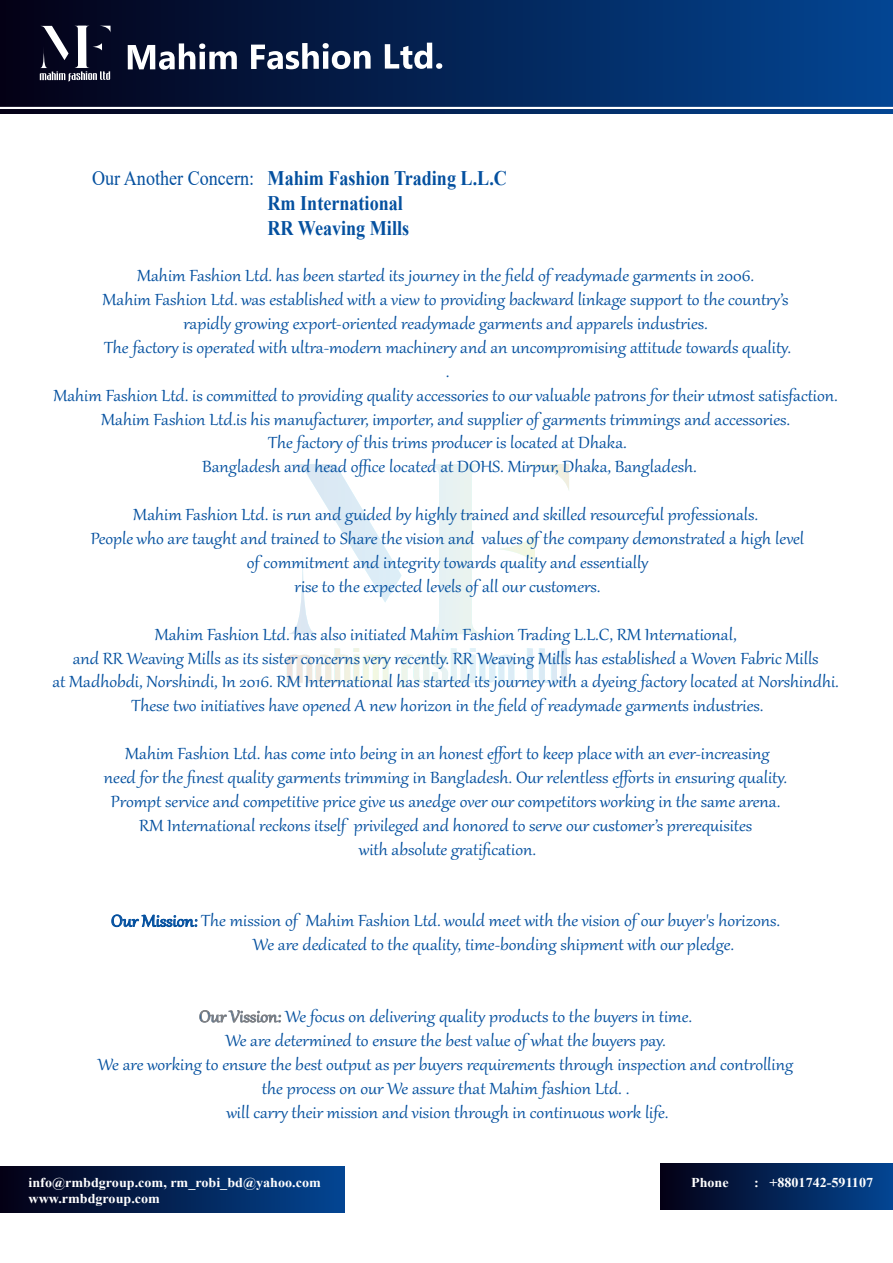
<style>
.page{position:relative;width:893px;height:1263px;background:#fff}
.page>*{position:absolute;margin:0;border:0;box-sizing:border-box;transform-origin:0 0}
.t1{font:700 20.7px/24.9px "Times New Roman";color:#04509f;scale:.87 1}
.t2{font:19.95px/23.9px "Gabriola";color:#04509f;text-align:center;scale:1.09 1}
.t3{font:700 13.5px/16.2px "Times New Roman";color:#fff;scale:1.05 1}
.s1{font-weight:400}
</style>
<div class="page">
<div style="left:0;top:0;width:893px;height:114px;background:linear-gradient(to right,#050116,#034693)"></div>
<hr style="left:0;top:107px;width:893px;height:2px;background:#fff">
<div style="left:0;top:1166px;width:345px;height:47px;background:linear-gradient(to right,#040015,#034593)"></div>
<div style="left:660px;top:1163px;width:233px;height:47px;background:linear-gradient(to right,#040014,#034593)"></div>
<svg style="left:40px;top:26px;width:71px;height:55px"></svg>
<svg style="left:128px;top:43px;width:109px;height:27px"></svg>
<svg style="left:251px;top:43px;width:120px;height:26px"></svg>
<svg style="left:385px;top:43px;width:57px;height:26px"></svg>
<svg style="left:289px;top:464px;width:113px;height:170px"></svg>
<svg style="left:426px;top:464px;width:59px;height:170px"></svg>
<svg style="left:499px;top:534px;width:36px;height:30px"></svg>
<svg style="left:528px;top:464px;width:41px;height:26px"></svg>
<svg style="left:286px;top:648px;width:102px;height:35px"></svg>
<svg style="left:399px;top:648px;width:115px;height:40px"></svg>
<svg style="left:527px;top:648px;width:40px;height:35px"></svg>
<svg style="left:111px;top:914px;width:86px;height:13px"></svg>
<svg style="left:199px;top:1010px;width:82px;height:13px"></svg>
<p class="t1" style="left:268px;top:165px;width:277px;text-indent:-175px"><span class="s1">Our Another Concern:</span> Mahim Fashion Trading L.L.C<br>Rm International<br>RR Weaving Mills</p>
<p class="t2" style="left:53px;top:262px;width:721px">Mahim Fashion Ltd. has been started its journey in the field of readymade garments in 2006.<br>Mahim Fashion Ltd. was established with a view to providing backward linkage support to the country’s<br>rapidly growing export-oriented readymade garments and apparels industries.<br>The factory is operated with ultra-modern machinery and an uncompromising attitude towards quality.<br>.<br>Mahim Fashion Ltd. is committed to providing quality accessories to our valuable patrons for their utmost satisfaction.<br>Mahim Fashion Ltd.is his manufacturer, importer, and supplier of garments trimmings and accessories.<br>The factory of this trims producer is located at Dhaka.<br>Bangladesh and head office located at DOHS. Mirpur, Dhaka, Bangladesh.</p>
<p class="t2" style="left:91px;top:501px;width:656px">Mahim Fashion Ltd. is run and guided by highly trained and skilled resourceful professionals.<br>People who are taught and trained to Share the vision and values of the company demonstrated a high level of commitment and integrity towards quality and essentially<br>rise to the expected levels of all our customers.</p>
<p class="t2" style="left:52px;top:621px;width:723px">Mahim Fashion Ltd. has also initiated Mahim Fashion Trading L.L.C, RM International,<br>and RR Weaving Mills as its sister concerns very recently. RR Weaving Mills has established a Woven Fabric Mills<br>at Madhobdi, Norshindi, In 2016. RM International has started its journey with a dyeing factory located at Norshindhi.<br>These two initiatives have opened A new horizon in the field of readymade garments industries.</p>
<p class="t2" style="left:104px;top:740px;width:628px">Mahim Fashion Ltd. has come into being in an honest effort to keep place with an ever-increasing<br>need for the finest quality garments trimming in Bangladesh. Our relentless efforts in ensuring quality.<br>Prompt service and competitive price give us anedge over our competitors working in the same arena.<br>RM International reckons itself privileged and honored to serve our customer’s prerequisites<br>with absolute gratification.</p>
<p class="t2" style="left:253px;top:907px;width:485px;text-align:left;text-indent:-142px">Our Mission: The mission of Mahim Fashion Ltd. would meet with the vision of our buyer's horizons.<br>We are dedicated to the quality, time-bonding shipment with our pledge.</p>
<p class="t2" style="left:98px;top:1003px;width:639px">Our Vission: We focus on delivering quality products to the buyers in time.<br>We are determined to ensure the best value of what the buyers pay.<br>We are working to ensure the best output as per buyers requirements through inspection and controlling the process on our We assure that Mahim fashion Ltd. .<br>will carry their mission and vision through in continuous work life.</p>
<p class="t3" style="left:29px;top:1173px;width:280px">info@rmbdgroup.com, rm_robi_bd@yahoo.com www.rmbdgroup.com</p>
<p class="t3" style="left:691px;top:1173px;width:37px">Phone</p>
<p class="t3" style="left:754px;top:1173px;width:115px">: +8801742-591107</p>
</div>
